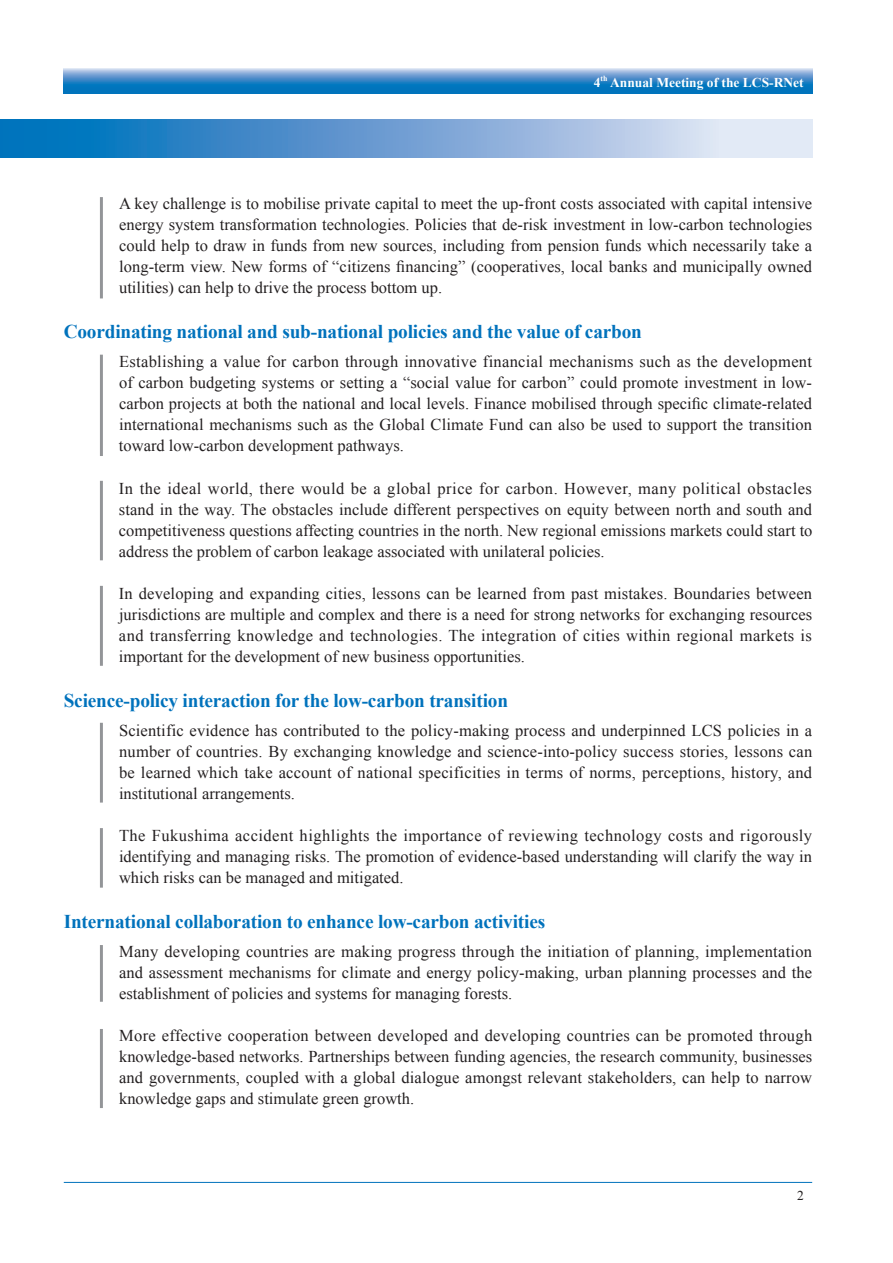
<style>
.page{position:relative;width:893px;height:1263px;background:#fff}
.page>*{position:absolute;margin:0;border:0;box-sizing:border-box;transform-origin:0 0}
.t1{font:700 19.5px "Times New Roman";letter-spacing:-.01em;color:#0072bc}
.t2{font:16.5px/21px "Times New Roman";color:#231f20;text-align:justify}
.t3{font:700 13.5px "Times New Roman";color:#fff}
.t4{font:13.5px "Times New Roman";color:#231f20}
.t5{font:700 7.8px "Times New Roman";color:#fff}
</style>
<div class="page">
<hr style="left:64px;top:1182px;width:748px;height:1px;background:#0072bc">
<svg style="left:64px;top:68px;width:748px;height:26px;background:#4390cb"></svg>
<svg style="left:0;top:119px;width:812px;height:38px;background:#71a6d6"></svg>
<hr style="left:100px;top:481px;width:3px;height:79px;background:#939598">
<hr style="left:100px;top:355px;width:3px;height:101px;background:#939598">
<hr style="left:100px;top:586px;width:3px;height:80px;background:#939598">
<hr style="left:100px;top:828px;width:3px;height:60px;background:#939598">
<hr style="left:100px;top:723px;width:3px;height:79px;background:#939598">
<hr style="left:100px;top:945px;width:3px;height:57px;background:#939598">
<hr style="left:100px;top:1029px;width:3px;height:79px;background:#939598">
<hr style="left:100px;top:197px;width:3px;height:101px;background:#939598">
<p class="t3" style="left:594px;top:74px;width:8px">4</p>
<p class="t5" style="left:601px;top:73px;width:8px">th</p>
<p class="t3" style="left:610px;top:74px;width:195px">Annual Meeting of the LCS-RNet</p>
<p class="t2" style="left:119px;top:193px;width:695px">A key challenge is to mobilise private capital to meet the up-front costs associated with capital intensive energy system transformation technologies. Policies that de-risk investment in low-carbon technologies could help to draw in funds from new sources, including from pension funds which necessarily take a long-term view. New forms of “citizens financing” (cooperatives, local banks and municipally owned utilities) can help to drive the process bottom up.</p>
<p class="t1" style="left:64px;top:318px;width:580px">Coordinating national and sub-national policies and the value of carbon</p>
<p class="t2" style="left:119px;top:351px;width:695px">Establishing a value for carbon through innovative financial mechanisms such as the development of carbon budgeting systems or setting a “social value for carbon” could promote investment in low&shy;carbon projects at both the national and local levels. Finance mobilised through specific climate-related international mechanisms such as the Global Climate Fund can also be used to support the transition toward low-carbon development pathways.</p>
<p class="t2" style="left:119px;top:477px;width:695px">In the ideal world, there would be a global price for carbon. However, many political obstacles stand in the way. The obstacles include different perspectives on equity between north and south and competitiveness questions affecting countries in the north. New regional emissions markets could start to address the problem of carbon leakage associated with unilateral policies.</p>
<p class="t2" style="left:119px;top:582px;width:695px">In developing and expanding cities, lessons can be learned from past mistakes. Boundaries between jurisdictions are multiple and complex and there is a need for strong networks for exchanging resources and transferring knowledge and technologies. The integration of cities within regional markets is important for the development of new business opportunities.</p>
<p class="t1" style="left:64px;top:686px;width:446px">Science-policy interaction for the low-carbon transition</p>
<p class="t2" style="left:119px;top:719px;width:695px">Scientific evidence has contributed to the policy-making process and underpinned LCS policies in a number of countries. By exchanging knowledge and science-into-policy success stories, lessons can be learned which take account of national specificities in terms of norms, perceptions, history, and institutional arrangements.</p>
<p class="t2" style="left:119px;top:825px;width:695px">The Fukushima accident highlights the importance of reviewing technology costs and rigorously identifying and managing risks. The promotion of evidence-based understanding will clarify the way in which risks can be managed and mitigated.</p>
<p class="t1" style="left:64px;top:908px;width:483px">International collaboration to enhance low-carbon activities</p>
<p class="t2" style="left:119px;top:940px;width:695px">Many developing countries are making progress through the initiation of planning, implementation and assessment mechanisms for climate and energy policy-making, urban planning processes and the establishment of policies and systems for managing forests.</p>
<p class="t2" style="left:119px;top:1025px;width:695px">More effective cooperation between developed and developing countries can be promoted through knowledge-based networks. Partnerships between funding agencies, the research community, businesses and governments, coupled with a global dialogue amongst relevant stakeholders, can help to narrow knowledge gaps and stimulate green growth.</p>
<p class="t4" style="left:797px;top:1186px;width:8px">2</p>
</div>
